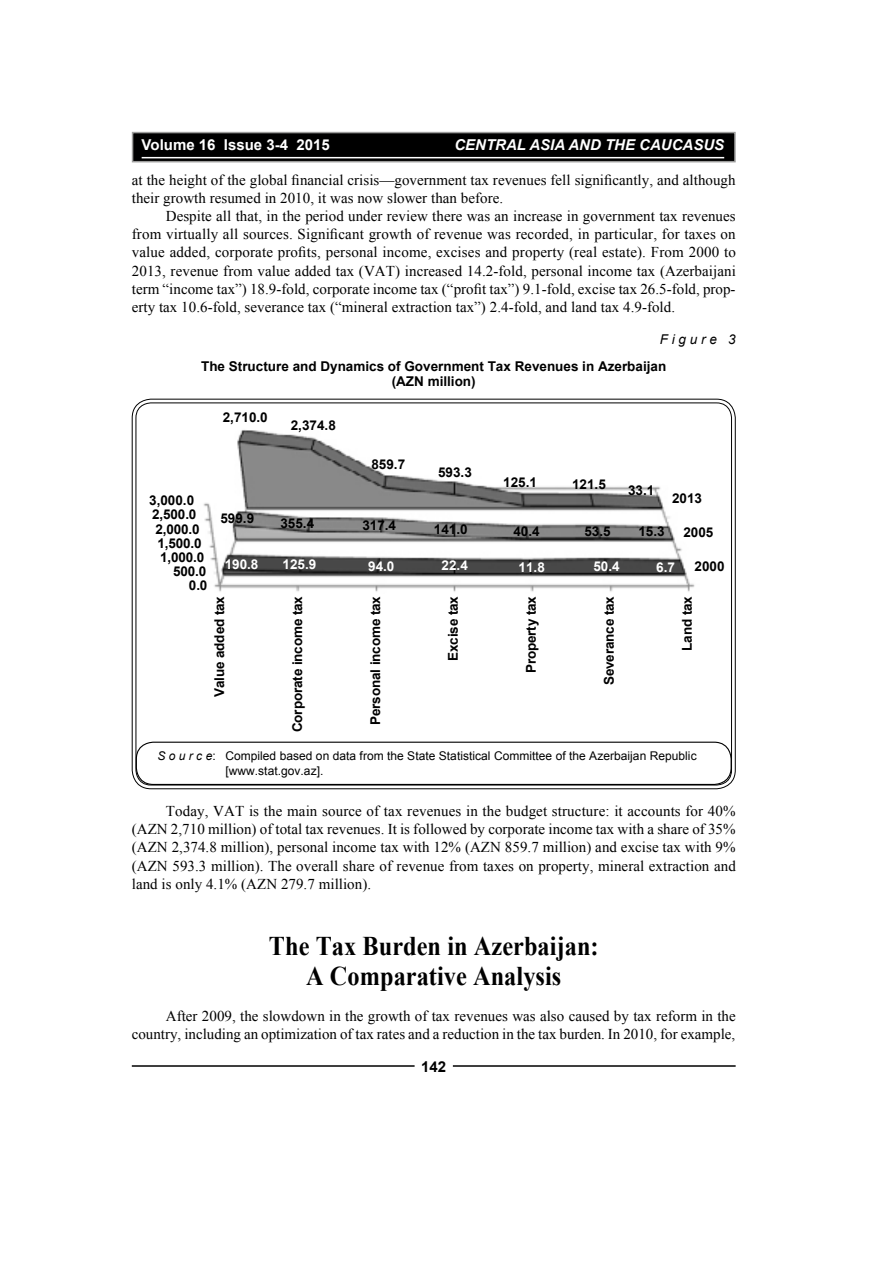
<style>
.page{position:relative;width:893px;height:1263px;background:#fff}
.page>*{position:absolute;margin:0;border:0;box-sizing:border-box;transform-origin:0 0}
.t1{font:700 27px/30px "Times New Roman";color:#000;text-align:center;scale:.9 1}
.t2{font:15px/18.1px "Times New Roman";color:#000;text-align:justify}
.t3{font:italic 700 15px "Arial";color:#fff}
.t4{font:700 15px "Arial";color:#fff}
.t5{font:700 15px "Arial";color:#000}
.t6{font:700 13.5px/15px "Arial";color:#000;text-align:center}
.t7{font:700 13.5px "Arial";color:#fff}
.t8{font:italic 13.5px "Arial";letter-spacing:.28em;color:#000}
.t9{font:12px/15px "Arial";letter-spacing:.005em;color:#000}
.s1{font-style:italic}
</style>
<div class="page">
<hr style="left:132px;top:1065px;width:283px;height:2px;background:#000">
<hr style="left:453px;top:1065px;width:283px;height:2px;background:#000">
<div style="left:133px;top:133px;width:602px;height:29px;background:#000"></div>
<div style="left:132px;top:132px;width:604px;height:30px;border:2px solid #9d9d9c"></div>
<hr style="left:142px;top:157px;width:582px;height:1px;background:#fff">
<img style="left:203px;top:430px;width:492px;height:162px">
<div style="left:136px;top:742px;width:596px;height:43px;border:1px solid #000;border-radius:17px"></div>
<p class="t4" style="left:142px;top:135px;width:190px">Volume 16 Issue 3-4 2015</p>
<p class="t3" style="left:454px;top:135px;width:271px">CENTRAL ASIA AND THE CAUCASUS</p>
<p class="t2" style="left:132px;top:170px;width:605px">at the height of the global financial crisis—government tax revenues fell significantly, and although their growth resumed in 2010, it was now slower than before.</p>
<p class="t2" style="left:132px;top:207px;width:606px;text-indent:34px">Despite all that, in the period under review there was an increase in government tax revenues from virtually all sources. Significant growth of revenue was recorded, in particular, for taxes on value added, corporate profits, personal income, excises and property (real estate). From 2000 to 2013, revenue from value added tax (VAT) increased 14.2-fold, personal income tax (Azerbaijani term “income tax”) 18.9-fold, corporate income tax (“profit tax”) 9.1-fold, excise tax 26.5-fold, prop&shy;erty tax 10.6-fold, severance tax (“mineral extraction tax”) 2.4-fold, and land tax 4.9-fold.</p>
<p class="t8" style="left:660px;top:330px;width:77px">Figure 3</p>
<p class="t6" style="left:201px;top:359px;width:467px">The Structure and Dynamics of Government Tax Revenues in Azerbaijan (AZN million)</p>
<p class="t6" style="left:149px;top:493px;width:47px">3,000.0</p>
<p class="t6" style="left:152px;top:508px;width:46px">2,500.0</p>
<p class="t6" style="left:155px;top:522px;width:46px">2,000.0</p>
<p class="t6" style="left:157px;top:536px;width:46px">1,500.0</p>
<p class="t6" style="left:160px;top:550px;width:46px">1,000.0</p>
<p class="t6" style="left:173px;top:564px;width:35px">500.0</p>
<p class="t6" style="left:189px;top:578px;width:20px">0.0</p>
<p class="t6" style="left:223px;top:410px;width:47px">2,710.0</p>
<p class="t6" style="left:291px;top:418px;width:47px">2,374.8</p>
<p class="t6" style="left:371px;top:457px;width:35px">859.7</p>
<p class="t6" style="left:438px;top:465px;width:35px">593.3</p>
<p class="t6" style="left:503px;top:475px;width:35px">125.1</p>
<p class="t6" style="left:572px;top:477px;width:35px">121.5</p>
<p class="t6" style="left:628px;top:483px;width:28px">33.1</p>
<p class="t6" style="left:672px;top:491px;width:32px">2013</p>
<p class="t6" style="left:683px;top:525px;width:32px">2005</p>
<p class="t6" style="left:695px;top:559px;width:32px">2000</p>
<p class="t6" style="left:220px;top:511px;width:35px">599.9</p>
<p class="t6" style="left:280px;top:516px;width:35px">355.4</p>
<p class="t6" style="left:362px;top:518px;width:35px">317.4</p>
<p class="t6" style="left:434px;top:522px;width:35px">141.0</p>
<p class="t6" style="left:513px;top:524px;width:28px">40.4</p>
<p class="t6" style="left:584px;top:524px;width:28px">53.5</p>
<p class="t6" style="left:638px;top:524px;width:28px">15.3</p>
<p class="t7" style="left:225px;top:555px;width:35px">190.8</p>
<p class="t7" style="left:283px;top:555px;width:35px">125.9</p>
<p class="t7" style="left:368px;top:557px;width:28px">94.0</p>
<p class="t7" style="left:442px;top:556px;width:28px">22.4</p>
<p class="t7" style="left:519px;top:558px;width:28px">11.8</p>
<p class="t7" style="left:593px;top:557px;width:28px">50.4</p>
<p class="t7" style="left:656px;top:558px;width:20px">6.7</p>
<p class="t6" style="left:212px;top:697px;width:102px;rotate:-90deg">Value added tax</p>
<p class="t6" style="left:290px;top:732px;width:138px;rotate:-90deg">Corporate income tax</p>
<p class="t6" style="left:368px;top:725px;width:130px;rotate:-90deg">Personal income tax</p>
<p class="t6" style="left:446px;top:661px;width:66px;rotate:-90deg">Excise tax</p>
<p class="t6" style="left:524px;top:673px;width:79px;rotate:-90deg">Property tax</p>
<p class="t6" style="left:602px;top:685px;width:91px;rotate:-90deg">Severance tax</p>
<p class="t6" style="left:680px;top:651px;width:56px;rotate:-90deg">Land tax</p>
<p class="t9" style="left:225px;top:748px;width:473px;text-indent:-68px"><span class="s1">S o u r c e</span>: Compiled based on data from the State Statistical Committee of the Azerbaijan Republic [www.stat.gov.az].</p>
<p class="t2" style="left:132px;top:802px;width:605px;text-indent:34px">Today, VAT is the main source of tax revenues in the budget structure: it accounts for 40% (AZN 2,710 million) of total tax revenues. It is followed by corporate income tax with a share of 35% (AZN 2,374.8 million), personal income tax with 12% (AZN 859.7 million) and excise tax with 9% (AZN 593.3 million). The overall share of revenue from taxes on property, mineral extraction and land is only 4.1% (AZN 279.7 million).</p>
<h1 class="t1" style="left:269px;top:930px;width:368px">The Tax Burden in Azerbaijan:<br>A Comparative Analysis</h1>
<p class="t2" style="left:132px;top:1007px;width:605px;text-align:right">After 2009, the slowdown in the growth of tax revenues was also caused by tax reform in the country, including an optimization of tax rates and a reduction in the tax burden. In 2010, for example,</p>
<p class="t5" style="left:421px;top:1057px;width:27px">142</p>
</div>
